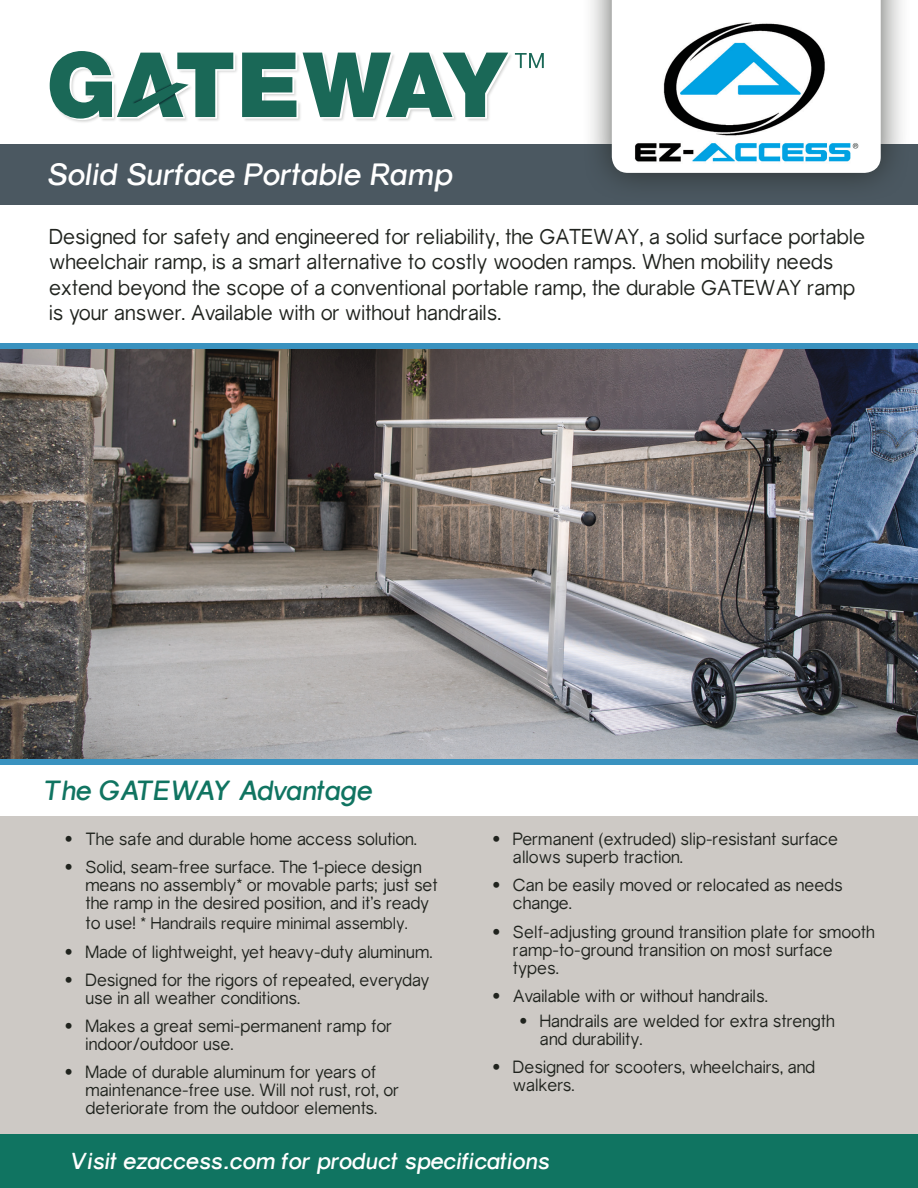
<style>
.page{position:relative;width:918px;height:1188px;background:#fff}
.page>*{position:absolute;margin:0;border:0;box-sizing:border-box;transform-origin:0 0}
.t1{font:italic 700 30px "Gravity";color:#fff}
.t2{font:italic 700 27px "Gravity";letter-spacing:-.005em;color:#107461}
.t3{font:italic 700 22.5px "Gravity";color:#fff}
.t4{font:21px/25.2px "Gravity";color:#20231e}
.t5{font:17.25px/18px "Gravity";color:#20231e}
.t6{font:16.5px "Gravity";color:#20231e}
.s1{font-size:17.25px}
</style>
<div class="page">
<img style="left:0;top:349px;width:918px;height:410px">
<img style="left:49px;top:52px;width:459px;height:70px">
<svg style="left:242px;top:53px;width:302px;height:66px"></svg>
<img style="left:116px;top:120px;width:79px;height:2px">
<svg style="left:50px;top:51px;width:185px;height:69px"></svg>
<div style="left:0;top:144px;width:918px;height:61px;background:#4b5861"></div>
<div style="left:582px;top:0;width:329px;height:203px;background:#20231e;opacity:.75"></div>
<svg style="left:612px;top:0;width:269px;height:173px"></svg>
<img style="left:631px;top:20px;width:230px;height:145px">
<div style="left:0;top:816px;width:918px;height:333px;background:#cdc9c5"></div>
<div style="left:0;top:1134px;width:918px;height:54px;background:#107461"></div>
<div style="left:0;top:343px;width:918px;height:6px;background:#3a92bf"></div>
<div style="left:0;top:759px;width:918px;height:6px;background:#3a92bf"></div>
<p class="t1" style="left:48px;top:156px;width:407px">Solid Surface Portable Ramp</p>
<p class="t4" style="left:49px;top:224px;width:817px">Designed for safety and engineered for reliability, the GATEWAY, a solid surface portable wheelchair ramp, is a smart alternative to costly wooden ramps. When mobility needs extend beyond the scope of a conventional portable ramp, the durable GATEWAY ramp is your answer. Available with or without handrails.</p>
<p class="t2" style="left:45px;top:774px;width:329px">The GATEWAY Advantage</p>
<p class="t5" style="left:65px;top:830px;width:353px">• The safe and durable home access solution.</p>
<p class="t5" style="left:85px;top:858px;width:354px;text-indent:-20px">• Solid, seam-free surface. The 1-piece design means no assembly* or movable parts; just set the ramp in the desired position, and it’s ready</p>
<p class="t6" style="left:85px;top:914px;width:324px"><span class="s1">to use!</span> * Handrails require minimal assembly.</p>
<p class="t5" style="left:65px;top:943px;width:369px">• Made of lightweight, yet heavy-duty aluminum.</p>
<p class="t5" style="left:85px;top:971px;width:346px;text-indent:-20px">• Designed for the rigors of repeated, everyday use in all weather conditions.</p>
<p class="t5" style="left:85px;top:1017px;width:308px;text-indent:-20px">• Makes a great semi-permanent ramp for indoor/outdoor use.</p>
<p class="t5" style="left:85px;top:1063px;width:315px;text-indent:-20px">• Made of durable aluminum for years of maintenance-free use. Will not rust, rot, or deteriorate from the outdoor elements.</p>
<p class="t5" style="left:513px;top:830px;width:327px;text-indent:-20px">• Permanent (extruded) slip-resistant surface allows superb traction.</p>
<p class="t5" style="left:513px;top:876px;width:331px;text-indent:-20px">• Can be easily moved or relocated as needs change.</p>
<p class="t5" style="left:513px;top:923px;width:363px;text-indent:-20px">• Self-adjusting ground transition plate for smooth ramp-to-ground transition on most surface types.</p>
<p class="t5" style="left:493px;top:987px;width:277px">• Available with or without handrails.</p>
<p class="t5" style="left:540px;top:1012px;width:296px;text-indent:-20px">• Handrails are welded for extra strength and durability.</p>
<p class="t5" style="left:513px;top:1058px;width:304px;text-indent:-20px">• Designed for scooters, wheelchairs, and walkers.</p>
<p class="t3" style="left:72px;top:1147px;width:480px">Visit ezaccess.com for product specifications</p>
</div>
